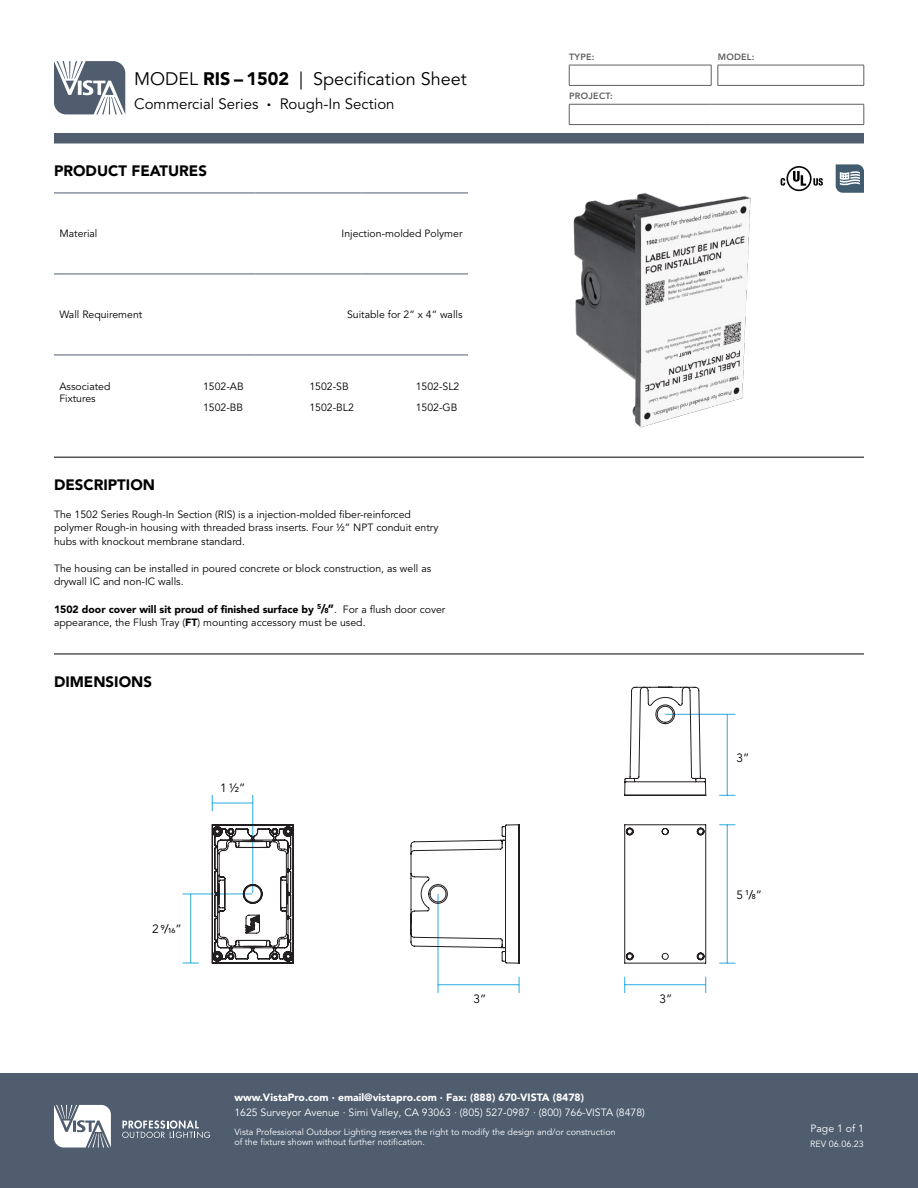
<style>
.page{position:relative;width:918px;height:1188px;background:#fff}
.page>*{position:absolute;margin:0;border:0;box-sizing:border-box;transform-origin:0 0}
.t1{font:18px "Avenir LT Pro";color:#000}
.t2{font:900 15px "Avenir LT Pro";color:#000}
.t3{font:15px "Avenir LT Pro";color:#000}
.t4{font:12px "Avenir LT Pro";color:#000}
.t5{font:10.5px/13.5px "Avenir LT Pro";color:#000}
.t6{font:10.5px "Avenir LT Pro";color:#fff}
.t7{font:900 10.5px "Avenir LT Pro";color:#fff}
.t8{font:9px/10.8px "Avenir LT Pro";color:#fff}
.t9{font:800 9px "Avenir LT Pro";letter-spacing:.025em;color:#5f5f5f}
.t10{font:500 7.2px "Avenir LT Pro";color:#000}
.s1{font-weight:900}
.s2{font-weight:900;font-size:12px}
.s3{font-weight:900;font-size:7.2px}
.s4{font-weight:400;font-size:12px}
.s5{font-size:12px}
.s6{font-weight:500}
.s7{font-weight:500;font-size:7.2px}
</style>
<div class="page">
<img style="left:573px;top:164px;width:263px;height:264px">
<hr style="left:727px;top:825px;width:1px;height:138px;background:#2aace2">
<svg style="left:719px;top:963px;width:16px;height:1px"></svg>
<svg style="left:719px;top:825px;width:16px;height:1px"></svg>
<hr style="left:625px;top:984px;width:81px;height:1px;background:#2aace2">
<svg style="left:624px;top:977px;width:1px;height:16px"></svg>
<svg style="left:705px;top:977px;width:1px;height:16px"></svg>
<hr style="left:727px;top:714px;width:1px;height:81px;background:#2aace2">
<svg style="left:719px;top:795px;width:16px;height:1px"></svg>
<hr style="left:665px;top:714px;width:70px;height:1px;background:#2aace2">
<hr style="left:438px;top:984px;width:81px;height:1px;background:#2aace2">
<hr style="left:438px;top:894px;width:1px;height:99px;background:#2aace2">
<svg style="left:519px;top:977px;width:1px;height:16px"></svg>
<hr style="left:190px;top:894px;width:1px;height:69px;background:#2aace2">
<svg style="left:183px;top:963px;width:16px;height:1px"></svg>
<hr style="left:183px;top:894px;width:69px;height:1px;background:#2aace2">
<svg style="left:212px;top:687px;width:494px;height:277px"></svg>
<div style="left:0;top:1074px;width:918px;height:114px;background:#4f5d6f"></div>
<svg style="left:54px;top:1105px;width:57px;height:43px"></svg>
<svg style="left:122px;top:1120px;width:88px;height:18px"></svg>
<svg style="left:54px;top:61px;width:71px;height:53px"></svg>
<div style="left:54px;top:133px;width:810px;height:10px;background:#4f5d6f"></div>
<svg style="left:864px;top:104px;width:1px;height:20px"></svg>
<hr style="left:569px;top:65px;width:142px;height:1px;background:#5f6060">
<svg style="left:569px;top:65px;width:1px;height:20px"></svg>
<svg style="left:711px;top:65px;width:1px;height:20px"></svg>
<hr style="left:569px;top:85px;width:142px;height:1px;background:#5f6060">
<hr style="left:718px;top:85px;width:146px;height:1px;background:#5f6060">
<hr style="left:718px;top:65px;width:146px;height:1px;background:#5f5f5f">
<svg style="left:718px;top:65px;width:1px;height:20px"></svg>
<svg style="left:864px;top:65px;width:1px;height:20px"></svg>
<hr style="left:569px;top:104px;width:142px;height:1px;background:#5f5f5f">
<svg style="left:569px;top:104px;width:1px;height:20px"></svg>
<hr style="left:718px;top:104px;width:146px;height:1px;background:#5f5f5f">
<hr style="left:569px;top:124px;width:142px;height:1px;background:#5f5f5f">
<hr style="left:718px;top:124px;width:146px;height:1px;background:#5f5f5f">
<svg style="left:836px;top:164px;width:28px;height:29px"></svg>
<div style="left:786px;top:166px;width:26px;height:25px;border:2px solid #000;border-radius:50%"></div>
<svg style="left:793px;top:171px;width:13px;height:15px"></svg>
<svg style="left:781px;top:178px;width:4px;height:8px"></svg>
<svg style="left:813px;top:178px;width:10px;height:8px"></svg>
<hr style="left:54px;top:193px;width:95px;height:1px;background:#4f5d6f">
<hr style="left:149px;top:193px;width:106px;height:1px;background:#4f5d6f">
<hr style="left:255px;top:193px;width:107px;height:1px;background:#4f5d6f">
<hr style="left:362px;top:193px;width:106px;height:1px;background:#4f5d6f">
<hr style="left:54px;top:274px;width:95px;height:1px;background:#4f5d6f">
<hr style="left:149px;top:274px;width:106px;height:1px;background:#4f5d6f">
<hr style="left:255px;top:274px;width:107px;height:1px;background:#4f5d6f">
<hr style="left:362px;top:274px;width:106px;height:1px;background:#4f5d6f">
<hr style="left:54px;top:355px;width:95px;height:1px;background:#4f5d6f">
<hr style="left:149px;top:355px;width:106px;height:1px;background:#4f5d6f">
<hr style="left:255px;top:355px;width:107px;height:1px;background:#4f5d6f">
<hr style="left:362px;top:355px;width:106px;height:1px;background:#4f5d6f">
<hr style="left:54px;top:654px;width:810px;height:1px;background:#000">
<hr style="left:54px;top:457px;width:810px;height:1px;background:#000">
<h1 class="t1" style="left:134px;top:68px;width:334px">MODEL <span class="s1">RIS – 1502</span> | Specification Sheet</h1>
<h2 class="t3" style="left:134px;top:95px;width:262px">Commercial Series <span class="s1">·</span> Rough-In Section</h2>
<h2 class="t2" style="left:54px;top:162px;width:155px">PRODUCT FEATURES</h2>
<p class="t5" style="left:59px;top:227px;width:40px">Material</p>
<p class="t5" style="left:342px;top:227px;width:122px">Injection-molded Polymer</p>
<p class="t5" style="left:59px;top:308px;width:85px">Wall Requirement</p>
<p class="t5" style="left:347px;top:308px;width:117px">Suitable for 2” x 4” walls</p>
<p class="t5" style="left:59px;top:380px;width:53px;line-height:12.6px">Associated<br>Fixtures</p>
<p class="t5" style="left:203px;top:376px;width:42px;line-height:21px">1502-AB<br>1502-BB</p>
<p class="t5" style="left:309px;top:376px;width:46px;line-height:21px">1502-SB<br>1502-BL2</p>
<p class="t5" style="left:416px;top:376px;width:45px;line-height:21px">1502-SL2<br>1502-GB</p>
<h2 class="t2" style="left:54px;top:475px;width:103px">DESCRIPTION</h2>
<p class="t5" style="left:54px;top:507px;width:386px">The 1502 Series Rough-In Section (RIS) is a injection-molded fiber-reinforced polymer Rough-in housing with threaded brass inserts. Four ½” NPT conduit entry hubs with knockout membrane standard.</p>
<p class="t5" style="left:54px;top:561px;width:379px">The housing can be installed in poured concrete or block construction, as well as drywall IC and non-IC walls.</p>
<p class="t5" style="left:54px;top:603px;width:393px"><span class="s1">1502 door cover will sit proud of finished surface by</span> <sup>5</sup><span class="s2">/</span><span class="s3">8</span><span class="s2">”</span>. For a flush door cover appearance, the Flush Tray (<span class="s1">FT</span>) mounting accessory must be used.</p>
<h2 class="t2" style="left:54px;top:672px;width:100px">DIMENSIONS</h2>
<p class="t4" style="left:220px;top:781px;width:27px">1 ½”</p>
<p class="t10" style="left:152px;top:926px;width:31px"><span class="s4">2</span> 9<span class="s5">/</span>16<span class="s4">”</span></p>
<p class="t9" style="left:569px;top:52px;width:27px">TYPE:</p>
<p class="t9" style="left:718px;top:52px;width:38px">MODEL:</p>
<p class="t9" style="left:569px;top:91px;width:45px">PROJECT:</p>
<p class="t4" style="left:736px;top:751px;width:14px">3”</p>
<p class="t4" style="left:736px;top:888px;width:27px">5 <sup>1</sup><span class="s6">/</span><span class="s7">8</span>”</p>
<p class="t4" style="left:473px;top:992px;width:14px">3”</p>
<p class="t4" style="left:660px;top:992px;width:14px">3”</p>
<p class="t7" style="left:234px;top:1091px;width:351px">www.VistaPro.com · email@vistapro.com · Fax: (888) 670-VISTA (8478)</p>
<p class="t6" style="left:234px;top:1106px;width:412px">1625 Surveyor Avenue · Simi Valley, CA 93063 · (805) 527-0987 · (800) 766-VISTA (8478)</p>
<p class="t8" style="left:234px;top:1126px;width:383px">Vista Professional Outdoor Lighting reserves the right to modify the design and/or construction of the fixture shown without further notification.</p>
<p class="t6" style="left:811px;top:1122px;width:55px">Page 1 of 1</p>
<p class="t8" style="left:810px;top:1139px;width:55px">REV 06.06.23</p>
</div>
